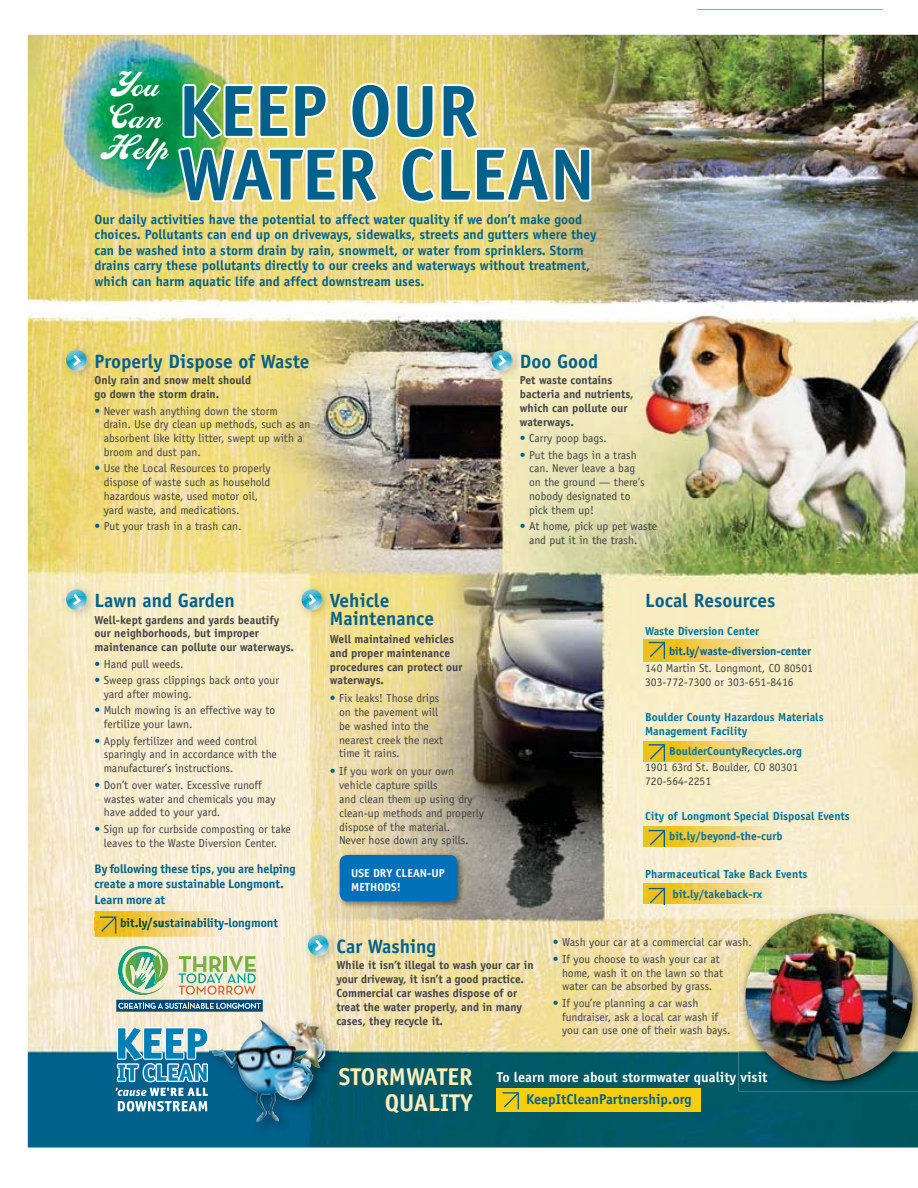
<style>
.page{position:relative;width:918px;height:1188px;background:#fff}
.page>*{position:absolute;margin:0;border:0;box-sizing:border-box;transform-origin:0 0}
.t1{font:700 72.6px/63.8px "Officina Sans";color:#00618b}
.t2{font:39.6px/31.3px "Sedona Script FLF";color:#fff}
.t3{font:700 24.3px/25.7px "Officina Sans";color:#ffefbb;text-align:right}
.t4{font:700 19.35px/18px "Officina Sans";color:#00618b}
.t5{font:700 14.1px "Officina Sans";color:#fff}
.t6{font:700 14.1px "Officina Sans";color:#00618b}
.t7{font:700 13.5px/15.5px "Officina Sans";color:#00618b}
.t8{font:12.3px/15.5px "Officina San ITC Bold OS";color:#00618b}
.t9{font:12.3px "Officina San ITC Bold OS";color:#00608b}
.t10{font:11.55px/13.8px "Officina Sans";color:#414244}
.t11{font:700 11.55px/13.8px "Officina Sans";color:#414244}
.t12{font:700 11.55px/19.4px "Officina Sans";color:#00729b}
.t13{font:11.55px "Officina San ITC Bold OS";color:#00618b}
.t14{font:700 11.55px/14.1px "Officina Sans";color:#fff}
.s1{color:#00618b}
.s2{color:#114a24}
.s3{color:#034b25}
.s4{color:#004c26}
.s5{color:#004c28}
.s6{color:#004e29}
.s7{color:#004f2b}
.s8{color:#005035}
.s9{color:#00513b}
.s10{color:#005246}
.s11{color:#00544c}
.s12{color:#005451}
.s13{color:#005558}
.s14{color:#00575c}
.s15{color:#005864}
.s16{color:#005969}
.s17{color:#005a71}
.s18{color:#005c76}
.s19{color:#005d7a}
.s20{color:#005e7f}
.s21{color:#005e83}
.s22{color:#00608a}
.s23{color:#00608b}
.s24{color:#424244}
</style>
<div class="page">
<img style="left:28px;top:35px;width:890px;height:1113px">
<img style="left:209px;top:1016px;width:129px;height:118px">
<img style="left:232px;top:1020px;width:30px;height:42px">
<svg style="left:117px;top:1027px;width:91px;height:55px;background:#57a4c1"></svg>
<svg style="left:116px;top:1088px;width:92px;height:24px"></svg>
<img style="left:302px;top:929px;width:36px;height:36px">
<svg style="left:308px;top:935px;width:21px;height:21px"></svg>
<img style="left:60px;top:344px;width:37px;height:36px">
<svg style="left:66px;top:350px;width:21px;height:21px"></svg>
<img style="left:60px;top:583px;width:37px;height:37px">
<svg style="left:66px;top:589px;width:21px;height:21px"></svg>
<img style="left:295px;top:583px;width:37px;height:37px">
<svg style="left:302px;top:589px;width:20px;height:21px"></svg>
<img style="left:485px;top:344px;width:37px;height:36px">
<svg style="left:522px;top:354px;width:1px;height:14px"></svg>
<svg style="left:492px;top:350px;width:20px;height:21px"></svg>
<img style="left:337px;top:852px;width:128px;height:57px">
<div style="left:340px;top:855px;width:117px;height:46px;background:#0070b9;border-radius:8px"></div>
<div style="left:350px;top:83px;width:41px;height:56px;border:4px solid #fff;border-radius:50%"></div>
<svg style="left:176px;top:80px;width:204px;height:125px"></svg>
<svg style="left:393px;top:82px;width:200px;height:123px"></svg>
<img style="left:738px;top:907px;width:180px;height:184px">
<svg style="left:738px;top:938px;width:13px;height:11px"></svg>
<img style="left:746px;top:914px;width:167px;height:167px;border-radius:50%">
<img style="left:179px;top:956px;width:12px;height:16px">
<img style="left:193px;top:956px;width:13px;height:16px">
<img style="left:209px;top:956px;width:12px;height:16px">
<img style="left:224px;top:956px;width:3px;height:16px">
<img style="left:229px;top:956px;width:14px;height:16px">
<img style="left:245px;top:956px;width:11px;height:16px">
<svg style="left:178px;top:973px;width:78px;height:22px;background:#cdcdb3"></svg>
<img style="left:116px;top:1000px;width:147px;height:12px">
<svg style="left:119px;top:1003px;width:142px;height:6px"></svg>
<img style="left:116px;top:946px;width:53px;height:49px">
<img style="left:95px;top:911px;width:194px;height:26px">
<img style="left:95px;top:918px;width:183px;height:12px">
<img style="left:643px;top:639px;width:195px;height:22px">
<img style="left:643px;top:741px;width:195px;height:20px">
<img style="left:643px;top:826px;width:195px;height:20px">
<img style="left:643px;top:883px;width:195px;height:20px">
<svg style="left:99px;top:916px;width:18px;height:18px"></svg>
<svg style="left:648px;top:743px;width:18px;height:19px"></svg>
<svg style="left:648px;top:829px;width:18px;height:19px"></svg>
<svg style="left:648px;top:887px;width:18px;height:19px"></svg>
<svg style="left:648px;top:641px;width:18px;height:19px"></svg>
<div style="left:496px;top:1089px;width:205px;height:23px;background:#f6ce10"></div>
<svg style="left:502px;top:1092px;width:17px;height:18px"></svg>
<h2 class="t2" style="left:100px;top:71px;width:70px">You<br>Can<br>Help</h2>
<h1 class="t1" style="left:178px;top:85px;width:418px">KEEP OUR<br>WATER CLEAN</h1>
<p class="t7" style="left:95px;top:213px;width:503px">Our daily activities have the potential to affect water quality if we don’t make good choices. Pollutants can end up on driveways, sidewalks, streets and gutters where they can be washed into a storm drain by rain, snowmelt, or water from sprinklers. Storm drains carry these pollutants directly to our creeks and waterways without treatment, which can harm aquatic life and affect downstream uses.</p>
<h3 class="t4" style="left:95px;top:354px;width:217px">Properly Dispose of Waste</h3>
<p class="t11" style="left:95px;top:374px;width:158px">Only rain and snow melt should go down the storm drain.</p>
<p class="t10" style="left:104px;top:405px;width:208px;text-indent:-9px"><span class="s1">•</span> Never wash anything down the storm<br>drain. Use dry clean up methods, such as an absorbent like kitty litter, swept up with a broom and dust pan.</p>
<p class="t10" style="left:104px;top:463px;width:168px;text-indent:-9px"><span class="s1">•</span> Use the Local Resources to properly dispose of waste such as household hazardous waste, used motor oil, yard waste, and medications.</p>
<p class="t10" style="left:95px;top:521px;width:149px"><span class="s1">•</span> Put your trash in a trash can.</p>
<h3 class="t4" style="left:95px;top:593px;width:142px">Lawn and Garden</h3>
<p class="t11" style="left:95px;top:614px;width:201px">Well-kept gardens and yards beautify our neighborhoods, but improper maintenance can pollute our waterways.</p>
<p class="t10" style="left:95px;top:658px;width:91px"><span class="s1">•</span> Hand pull weeds.</p>
<p class="t10" style="left:104px;top:674px;width:177px;text-indent:-9px"><span class="s1">•</span> Sweep grass clippings back onto your yard after mowing.</p>
<p class="t10" style="left:104px;top:704px;width:173px;text-indent:-9px"><span class="s1">•</span> Mulch mowing is an effective way to fertilize your lawn.</p>
<p class="t10" style="left:104px;top:735px;width:175px;text-indent:-9px"><span class="s1">•</span> Apply fertilizer and weed control sparingly and in accordance with the manufacturer’s instructions.</p>
<p class="t10" style="left:104px;top:779px;width:173px;text-indent:-9px"><span class="s1">•</span> Don’t over water. Excessive runoff wastes water and chemicals you may have added to your yard.</p>
<p class="t10" style="left:95px;top:823px;width:198px;text-align:center"><span class="s1">•</span> Sign up for curbside composting or take leaves to the Waste Diversion Center.</p>
<p class="t8" style="left:95px;top:862px;width:203px">By following these tips, you are helping create a more sustainable Longmont.<br>Learn more at</p>
<p class="t9" style="left:120px;top:918px;width:160px"><span class="s2">bi</span><span class="s3">t</span><span class="s4">.</span><span class="s5">l</span><span class="s6">y</span><span class="s7">/</span><span class="s8">s</span><span class="s9">u</span><span class="s10">s</span><span class="s11">t</span><span class="s12">a</span><span class="s13">i</span><span class="s14">n</span><span class="s15">a</span><span class="s16">b</span><span class="s17">i</span><span class="s18">l</span><span class="s19">i</span><span class="s20">t</span><span class="s21">y</span><span class="s22">-</span>longmont</p>
<h3 class="t4" style="left:330px;top:593px;width:106px">Vehicle<br>Maintenance</h3>
<p class="t11" style="left:330px;top:633px;width:134px">Well maintained vehicles and proper maintenance procedures can protect our waterways.</p>
<p class="t10" style="left:339px;top:692px;width:105px;text-indent:-9px"><span class="s1">•</span> Fix leaks! Those drips on the pavement will be washed into the nearest creek the next time it rains.</p>
<p class="t10" style="left:339px;top:765px;width:146px;text-indent:-9px"><span class="s1">•</span> If you work on your own vehicle capture spills<br>and clean them up using dry clean-up methods and properly dispose of the material.<br>Never hose down any spills.</p>
<p class="t14" style="left:351px;top:867px;width:95px">USE DRY CLEAN-UP<br>METHODS!</p>
<h3 class="t4" style="left:520px;top:354px;width:80px"><span class="s23">D</span>oo Good</h3>
<p class="t11" style="left:520px;top:374px;width:115px"><span class="s24">P</span>et waste contains bacteria and nutrients, which can pollute our waterways.</p>
<p class="t10" style="left:520px;top:432px;width:89px"><span class="s1">•</span> Carry poop bags.</p>
<p class="t10" style="left:529px;top:449px;width:117px;text-indent:-9px"><span class="s1">•</span> Put the bags in a trash can. Never leave a bag on the ground — there’s nobody designated to pick them up!</p>
<p class="t10" style="left:529px;top:521px;width:129px;text-indent:-9px"><span class="s1">•</span> At home, pick up pet waste and put it in the trash.</p>
<h3 class="t4" style="left:645px;top:593px;width:132px">Local Resources</h3>
<p class="t12" style="left:645px;top:622px;width:116px">Waste Diversion Center</p>
<p class="t13" style="left:669px;top:647px;width:144px">bit.ly/waste-diversion-center</p>
<p class="t10" style="left:645px;top:662px;width:169px">140 Martin St. Longmont, CO 80501<br>303-772-7300 or 303-651-8416</p>
<p class="t12" style="left:645px;top:711px;width:180px;line-height:14.1px">Boulder County Hazardous Materials<br>Management Facility</p>
<p class="t12" style="left:669px;top:742px;width:134px">BoulderCountyRecycles.org</p>
<p class="t10" style="left:645px;top:761px;width:155px">1901 63rd St. Boulder, CO 80301<br>720-564-2251</p>
<p class="t12" style="left:669px;top:808px;width:182px;text-indent:-24px">City of Longmont Special Disposal Events bit.ly/beyond-the-curb</p>
<p class="t12" style="left:673px;top:866px;width:137px;text-indent:-27px">Pharmaceutical Take Back Events bit.ly/takeback-rx</p>
<h3 class="t4" style="left:336px;top:939px;width:101px">Car Washing</h3>
<p class="t11" style="left:336px;top:959px;width:199px">While it isn’t illegal to wash your car in your driveway, it isn’t a good practice.<br>Commercial car washes dispose of or treat the water properly, and in many cases, they recycle it.</p>
<p class="t10" style="left:553px;top:936px;width:201px"><span class="s1">•</span> Wash your car at a commercial car wa<span class="s24">sh.</span></p>
<p class="t10" style="left:562px;top:953px;width:163px;text-indent:-9px"><span class="s1">•</span> If you choose to wash your car at home, wash it on the lawn so that water can be absorbed by grass.</p>
<p class="t10" style="left:562px;top:997px;width:170px;text-indent:-9px"><span class="s1">•</span> If you’re planning a car wash fundraiser, ask a local car wash if you can use one of their wash bays.</p>
<h3 class="t3" style="left:339px;top:1066px;width:135px">STORMWATER<br>QUALITY</h3>
<p class="t5" style="left:497px;top:1072px;width:272px">To learn more about stormwater quality visit</p>
<p class="t6" style="left:526px;top:1094px;width:167px">KeepItCleanPartnership.org</p>
</div>
